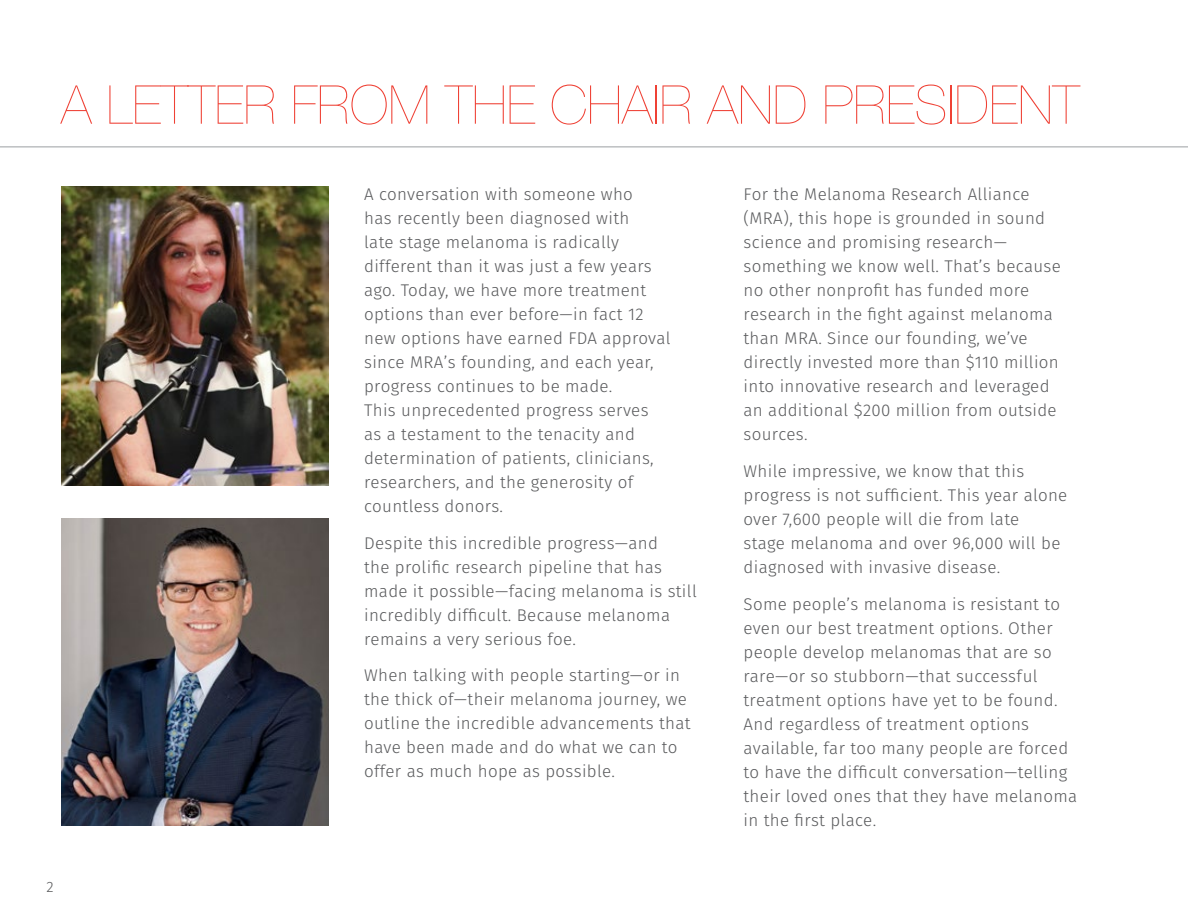
<style>
.page{position:relative;width:1188px;height:918px;background:#fff}
.page>*{position:absolute;margin:0;border:0;box-sizing:border-box;transform-origin:0 0}
.t1{font:200 53.55px "Helvetica Neue";color:#ef4135}
.t2{font:300 16.95px/24px "Fira Sans";letter-spacing:.02em;color:#58595b}
.t3{font:300 15px "Fira Sans";color:#58595b}
</style>
<div class="page">
<hr style="left:0;top:146px;width:1188px;height:2px;background:#bdbfc1">
<img style="left:62px;top:187px;width:266px;height:299px">
<img style="left:62px;top:518px;width:266px;height:308px">
<h1 class="t1" style="left:61px;top:63px;width:1020px">A LETTER FROM THE CHAIR AND PRESIDENT</h1>
<p class="t3" style="left:47px;top:876px;width:9px">2</p>
<p class="t2" style="left:364px;top:184px;width:308px">A conversation with someone who<br>has recently been diagnosed with<br>late stage melanoma is radically different than it was just a few years ago. Today, we have more treatment options than ever before—in fact 12 new options have earned FDA approval since MRA’s founding, and each year, progress continues to be made.<br>This unprecedented progress serves<br>as a testament to the tenacity and determination of patients, clinicians, researchers, and the generosity of countless donors.</p>
<p class="t2" style="left:364px;top:532px;width:334px">Despite this incredible progress—and<br>the prolific research pipeline that has made it possible—facing melanoma is still incredibly difficult. Because melanoma remains a very serious foe.</p>
<p class="t2" style="left:364px;top:665px;width:328px">When talking with people starting—or in the thick of—their melanoma journey, we outline the incredible advancements that have been made and do what we can to offer as much hope as possible.</p>
<p class="t2" style="left:744px;top:184px;width:319px">For the Melanoma Research Alliance (MRA), this hope is grounded in sound science and promising research— something we know well. That’s because no other nonprofit has funded more research in the fight against melanoma than MRA. Since our founding, we’ve directly invested more than $110 million into innovative research and leveraged an additional $200 million from outside sources.</p>
<p class="t2" style="left:744px;top:460px;width:325px">While impressive, we know that this progress is not sufficient. This year alone over 7,600 people will die from late<br>stage melanoma and over 96,000 will be diagnosed with invasive disease.</p>
<p class="t2" style="left:744px;top:593px;width:335px">Some people’s melanoma is resistant to even our best treatment options. Other people develop melanomas that are so rare—or so stubborn—that successful treatment options have yet to be found.<br>And regardless of treatment options available, far too many people are forced to have the difficult conversation—telling their loved ones that they have melanoma in the first place.</p>
</div>
